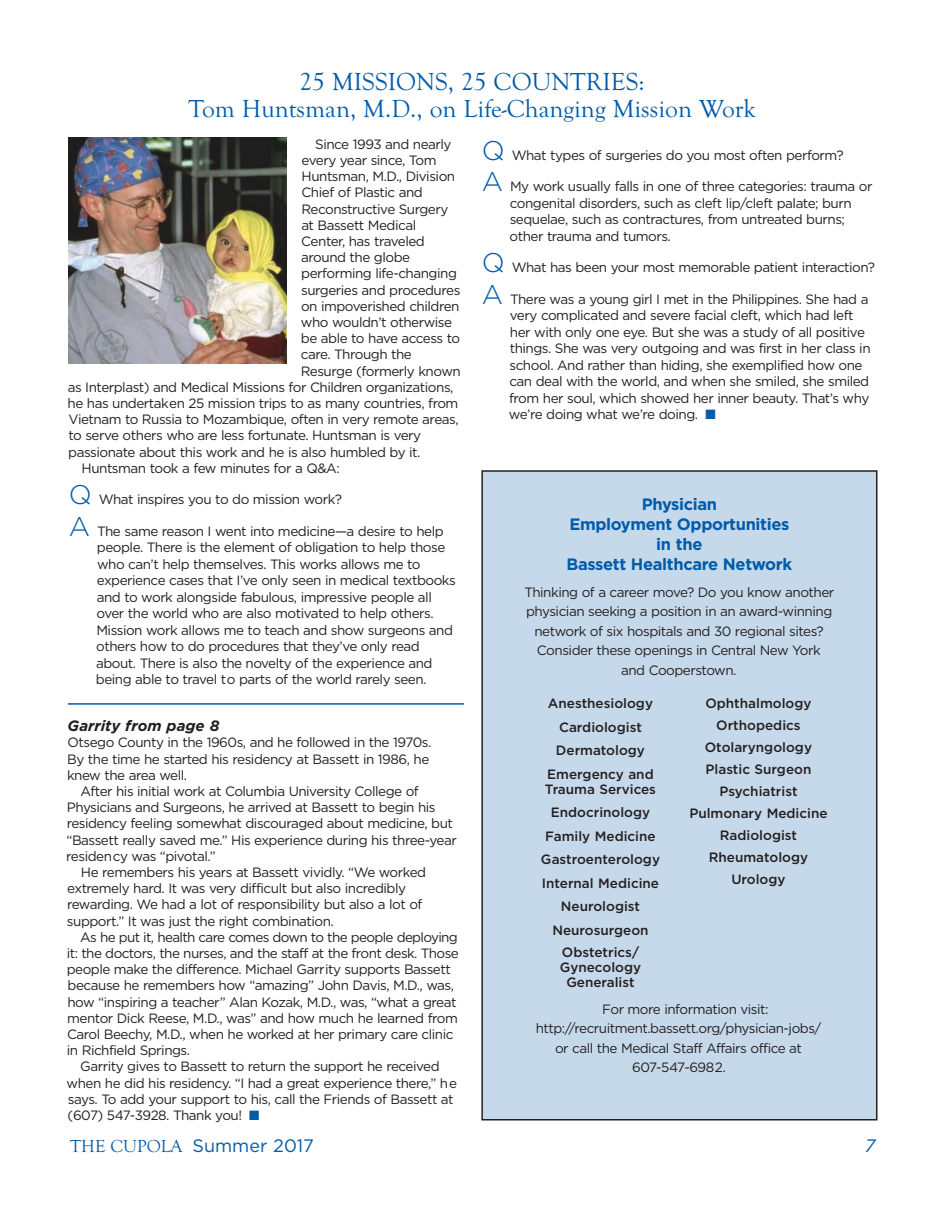
<style>
.page{position:relative;width:945px;height:1215px;background:#fff}
.page>*{position:absolute;margin:0;border:0;box-sizing:border-box;transform-origin:0 0}
.t1{font:25.5px/27px "Goudy Old Style T";color:#015ba9;text-align:center}
.t2{font:18px "Gotham";color:#015ba9}
.t3{font:italic 18px "Gotham";color:#015ba9}
.t4{font:700 16.5px/19.8px "Gotham";letter-spacing:-.02em;color:#015ba9;text-align:center}
.t5{font:italic 700 15px "Gotham";color:#231f20}
.t6{font:13.5px/16.5px "Gotham";letter-spacing:-.035em;color:#231f20}
.t7{font:500 13.5px/23.5px "Gotham";color:#231f20;text-align:center}
.s1{font-weight:300;font-size:27px;color:#015ba9}
.s2{color:#015ba9}
.s3{font-family:"Goudy Old Style T"}
</style>
<div class="page">
<hr style="left:68px;top:703px;width:396px;height:2px;background:#015ba9">
<img style="left:69px;top:138px;width:218px;height:226px">
<div style="left:482px;top:471px;width:395px;height:649px;background:#c6d9ea"></div>
<div style="left:481px;top:470px;width:397px;height:650px;border:2px solid #231f20"></div>
<h1 class="t1" style="left:189px;top:68px;width:569px">25 MISSIONS, 25 COUNTRIES:<br>Tom Huntsman, M.D., on Life-Changing Mission Work</h1>
<p class="t6" style="left:315px;top:137px;width:138px">Since 1993 and nearly</p>
<p class="t6" style="left:302px;top:153px;width:136px">every year since, Tom</p>
<p class="t6" style="left:302px;top:169px;width:155px">Huntsman, M.D., Division</p>
<p class="t6" style="left:302px;top:185px;width:123px">Chief of Plastic and</p>
<p class="t6" style="left:301px;top:202px;width:149px">Reconstructive Surgery</p>
<p class="t6" style="left:301px;top:218px;width:116px">at Bassett Medical</p>
<p class="t6" style="left:301px;top:234px;width:125px">Center, has traveled</p>
<p class="t6" style="left:301px;top:250px;width:110px">around the globe</p>
<p class="t6" style="left:301px;top:266px;width:157px">performing life-changing</p>
<p class="t6" style="left:301px;top:283px;width:161px">surgeries and procedures</p>
<p class="t6" style="left:301px;top:299px;width:160px">on impoverished children</p>
<p class="t6" style="left:301px;top:315px;width:153px">who wouldn’t otherwise</p>
<p class="t6" style="left:301px;top:331px;width:161px">be able to have access to</p>
<p class="t6" style="left:301px;top:347px;width:113px">care. Through the</p>
<p class="t6" style="left:301px;top:364px;width:162px">Resurge (formerly known</p>
<p class="t6" style="left:68px;top:380px;width:387px">as Interplast) and Medical Missions for Children organizations,</p>
<p class="t6" style="left:68px;top:396px;width:392px">he has undertaken 25 mission trips to as many countries, from</p>
<p class="t6" style="left:69px;top:412px;width:392px">Vietnam to Russia to Mozambique, often in very remote areas,</p>
<p class="t6" style="left:68px;top:428px;width:354px">to serve others who are less fortunate. Huntsman is very</p>
<p class="t6" style="left:68px;top:445px;width:354px">passionate about this work and he is also humbled by it.</p>
<p class="t6" style="left:82px;top:461px;width:260px">Huntsman took a few minutes for a Q&amp;A:</p>
<p class="t6" style="left:69px;top:492px;width:275px"><span class="s1">Q</span> What inspires you to do mission work?</p>
<p class="t6" style="left:96px;top:524px;width:361px;text-indent:-27px"><span class="s1">A</span> The same reason I went into medicine—a desire to help people. There is the element of obligation to help those who can’t help themselves. This works allows me to experience cases that I’ve only seen in medical textbooks and to work alongside fabulous, impressive people all over the world who are also motivated to help others.<br>Mission work allows me to teach and show surgeons and others how to do procedures that they’ve only read about. There is also the novelty of the experience and being able to travel to parts of the world rarely seen.</p>
<p class="t5" style="left:68px;top:720px;width:154px">Garrity from page 8</p>
<p class="t6" style="left:67px;top:736px;width:366px">Otsego County in the 1960s, and he followed in the 1970s.<br>By the time he started his residency at Bassett in 1986, he knew the area well.</p>
<p class="t6" style="left:81px;top:784px;width:340px">After his initial work at Columbia University College of</p>
<p class="t6" style="left:67px;top:800px;width:370px">Physicians and Surgeons, he arrived at Bassett to begin his</p>
<p class="t6" style="left:67px;top:817px;width:388px">residency feeling somewhat discouraged about medicine, but</p>
<p class="t6" style="left:66px;top:833px;width:392px">“Bassett really saved me.” His experience during his three-year</p>
<p class="t6" style="left:66px;top:849px;width:151px">residency was “pivotal.”</p>
<p class="t6" style="left:81px;top:865px;width:347px">He remembers his years at Bassett vividly. “We worked</p>
<p class="t6" style="left:67px;top:881px;width:340px">extremely hard. It was very difficult but also incredibly</p>
<p class="t6" style="left:67px;top:898px;width:357px">rewarding. We had a lot of responsibility but also a lot of</p>
<p class="t6" style="left:67px;top:914px;width:268px">support.” It was just the right combination.</p>
<p class="t6" style="left:80px;top:930px;width:379px">As he put it, health care comes down to the people deploying</p>
<p class="t6" style="left:67px;top:946px;width:393px">it: the doctors, the nurses, and the staff at the front desk. Those</p>
<p class="t6" style="left:67px;top:962px;width:386px">people make the difference. Michael Garrity supports Bassett</p>
<p class="t6" style="left:68px;top:979px;width:388px">because he remembers how “amazing” John Davis, M.D., was,</p>
<p class="t6" style="left:67px;top:995px;width:391px">how “inspiring a teacher” Alan Kozak, M.D., was, “what a great</p>
<p class="t6" style="left:67px;top:1011px;width:392px">mentor Dick Reese, M.D., was” and how much he learned from</p>
<p class="t6" style="left:67px;top:1027px;width:388px">Carol Beechy, M.D., when he worked at her primary care clinic</p>
<p class="t6" style="left:67px;top:1043px;width:125px">in Richfield Springs.</p>
<p class="t6" style="left:80px;top:1060px;width:361px">Garrity gives to Bassett to return the support he received</p>
<p class="t6" style="left:67px;top:1076px;width:392px">when he did his residency. “I had a great experience there,” he</p>
<p class="t6" style="left:68px;top:1092px;width:387px">says. To add your support to his, call the Friends of Bassett at</p>
<p class="t6" style="left:68px;top:1108px;width:193px">(607) 547-3928. Thank you! <span class="s2">■</span></p>
<p class="t6" style="left:482px;top:148px;width:364px"><span class="s1">Q</span> What types of surgeries do you most often perform?</p>
<p class="t6" style="left:510px;top:179px;width:365px;text-indent:-28px"><span class="s1">A</span> My work usually falls in one of three categories: trauma or congenital disorders, such as cleft lip/cleft palate; burn sequelae, such as contractures, from untreated burns; other trauma and tumors.</p>
<p class="t6" style="left:482px;top:260px;width:395px"><span class="s1">Q</span> What has been your most memorable patient interaction?</p>
<p class="t6" style="left:509px;top:292px;width:363px;text-indent:-27px"><span class="s1">A</span> There was a young girl I met in the Philippines. She had a very complicated and severe facial cleft, which had left her with only one eye. But she was a study of all positive things. She was very outgoing and was first in her class in school. And rather than hiding, she exemplified how one can deal with the world, and when she smiled, she smiled from her soul, which showed her inner beauty. That’s why we’re doing what we’re doing. <span class="s2">■</span></p>
<p class="t4" style="left:567px;top:496px;width:227px">Physician<br>Employment Opportunities in the<br>Bassett Healthcare Network</p>
<p class="t6" style="left:524px;top:583px;width:311px;line-height:19.5px;text-align:center">Thinking of a career move? Do you know another physician seeking a position in an award-winning network of six hospitals and 30 regional sites?<br>Consider these openings in Central New York and Cooperstown.</p>
<p class="t7" style="left:547px;top:693px;width:108px">Anesthesiology<br>Cardiologist<br>Dermatology<br>Emergency and</p>
<p class="t7" style="left:541px;top:778px;width:121px">Trauma Services<br>Endocrinology<br>Family Medicine<br>Gastroenterology<br>Internal Medicine<br>Neurologist<br>Neurosurgeon</p>
<p class="t7" style="left:560px;top:946px;width:83px;line-height:15px">Obstetrics/<br>Gynecology<br>Generalist</p>
<p class="t7" style="left:689px;top:694px;width:140px;line-height:22px">Ophthalmology<br>Orthopedics<br>Otolaryngology<br>Plastic Surgeon<br>Psychiatrist<br>Pulmonary Medicine<br>Radiologist<br>Rheumatology<br>Urology</p>
<p class="t6" style="left:602px;top:1002px;width:168px">For more information visit:</p>
<p class="t6" style="left:536px;top:1021px;width:287px">http://recruitment.bassett.org/physician-jobs/</p>
<p class="t6" style="left:555px;top:1041px;width:248px">or call the Medical Staff Affairs office at</p>
<p class="t6" style="left:632px;top:1060px;width:95px">607-547-6982.</p>
<h2 class="t2" style="left:70px;top:1139px;width:245px"><span class="s3">THE CUPOLA</span> Summer 2017</h2>
<h2 class="t3" style="left:865px;top:1139px;width:12px">7</h2>
</div>
